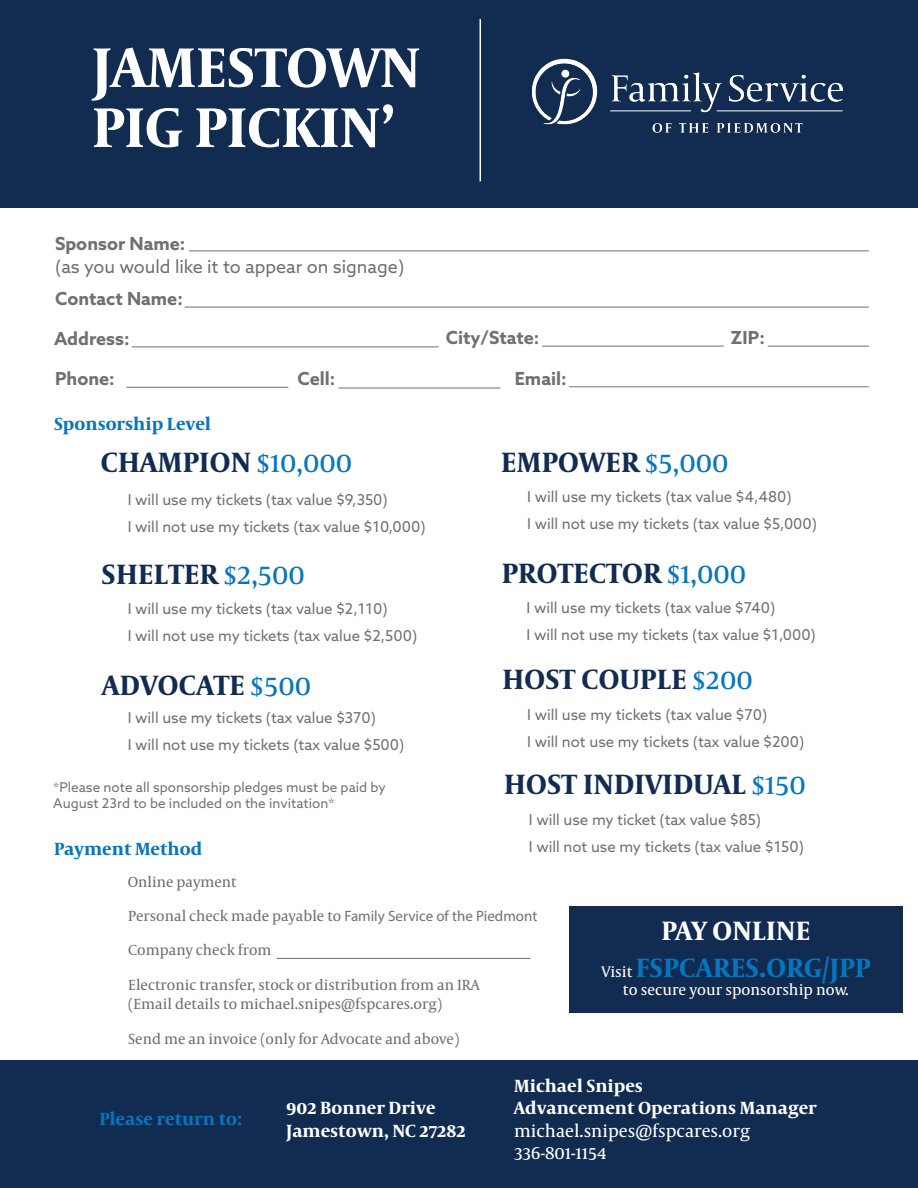
<style>
.page{position:relative;width:918px;height:1188px;background:#fff}
.page>*{position:absolute;margin:0;border:0;box-sizing:border-box;transform-origin:0 0}
.t1{font:700 57px/60px "Capitolium News 2";color:#fff}
.t2{font:700 28.5px "Capitolium News 2";letter-spacing:.01em;color:#122c51}
.t3{font:700 27px "Capitolium News 2";letter-spacing:.01em;color:#0575bd}
.t4{font:700 27px "Capitolium News 2";letter-spacing:.01em;color:#fff}
.t5{font:700 18px/22.5px "Capitolium News 2";color:#fff}
.t6{font:700 18px "Azo Sans";color:#707073}
.t7{font:700 18px "Capitolium News 2";color:#0575bd}
.t8{font:18px "Azo Sans";color:#707073}
.t9{font:18px "Capitolium News 2";color:#fff}
.t10{font:15.6px "Capitolium News 2";color:#fff}
.t11{font:15px "Azo Sans";color:#707073}
.t12{font:15px/19.5px "Capitolium News 2";color:#707073}
.t13{font:13.5px/16.2px "Azo Sans";color:#727174}
.s1{font-weight:400;color:#0575bd}
.s2{font-family:"Myriad Pro"}
.s3{font-weight:400;font-size:15.6px;color:#fff}
.s4{font-weight:400}
</style>
<div class="page">
<div style="left:0;top:0;width:918px;height:207px;background:#122c51"></div>
<hr style="left:189px;top:251px;width:680px;height:1px;background:#707073">
<hr style="left:185px;top:307px;width:684px;height:1px;background:#707073">
<hr style="left:132px;top:346px;width:306px;height:1px;background:#707073">
<hr style="left:542px;top:346px;width:182px;height:1px;background:#707073">
<hr style="left:768px;top:346px;width:101px;height:1px;background:#707073">
<hr style="left:126px;top:387px;width:162px;height:1px;background:#707073">
<hr style="left:339px;top:388px;width:162px;height:1px;background:#707073">
<hr style="left:569px;top:386px;width:300px;height:1px;background:#707073">
<div style="left:569px;top:906px;width:334px;height:106px;background:#122c51"></div>
<hr style="left:480px;top:19px;width:1px;height:162px;background:#fff">
<img style="left:531px;top:58px;width:312px;height:75px">
<div style="left:0;top:1060px;width:918px;height:128px;background:#122c51"></div>
<hr style="left:277px;top:958px;width:253px;height:1px;background:#707073">
<p class="t1" style="left:92px;top:35px;width:330px">JAMESTOWN<br>PIG PICKIN’</p>
<p class="t6" style="left:55px;top:232px;width:132px">Sponsor Name:</p>
<p class="t8" style="left:55px;top:254px;width:351px">(as you would like it to appear on signage)</p>
<p class="t6" style="left:55px;top:286px;width:129px">Contact Name:</p>
<p class="t6" style="left:54px;top:327px;width:77px">Address:</p>
<p class="t6" style="left:446px;top:326px;width:95px">City/State:</p>
<p class="t6" style="left:731px;top:326px;width:35px">ZIP:</p>
<p class="t6" style="left:55px;top:367px;width:61px">Phone:</p>
<p class="t6" style="left:298px;top:367px;width:39px">Cell:</p>
<p class="t6" style="left:515px;top:367px;width:53px">Email:</p>
<p class="t7" style="left:54px;top:411px;width:158px">Sponsorship Level</p>
<p class="t2" style="left:101px;top:442px;width:253px">CHAMPION <span class="s1">$10,000</span></p>
<p class="t11" style="left:128px;top:490px;width:261px">I will use my tickets (tax value $9,350)</p>
<p class="t11" style="left:128px;top:517px;width:299px">I will not use my tickets (tax value $10,000)</p>
<p class="t2" style="left:501px;top:441px;width:229px">EMPOWER <span class="s1">$5,000</span></p>
<p class="t11" style="left:527px;top:487px;width:266px">I will use my tickets (tax value $4,480)</p>
<p class="t11" style="left:527px;top:514px;width:291px">I will not use my tickets (tax value $5,000)</p>
<p class="t2" style="left:102px;top:553px;width:205px">SHELTER <span class="s1">$2,500</span></p>
<p class="t2" style="left:502px;top:553px;width:246px">PROTECTOR <span class="s1">$1,000</span></p>
<p class="t11" style="left:128px;top:599px;width:261px">I will use my tickets (tax value $2,110)</p>
<p class="t11" style="left:128px;top:626px;width:291px">I will not use my tickets (tax value $2,500)</p>
<p class="t2" style="left:102px;top:665px;width:210px">ADVOCATE <span class="s1">$500</span></p>
<p class="t11" style="left:128px;top:708px;width:250px">I will use my tickets (tax value $370)</p>
<p class="t11" style="left:128px;top:735px;width:278px">I will not use my tickets (tax value $500)</p>
<p class="t13" style="left:53px;top:779px;width:334px">*Please note all sponsorship pledges must be paid by<br>August 23rd to be included on the invitation*</p>
<p class="t7" style="left:54px;top:836px;width:150px">Payment Method</p>
<p class="t11" style="left:527px;top:598px;width:250px">I will use my tickets (tax value $740)</p>
<p class="t11" style="left:527px;top:625px;width:291px">I will not use my tickets (tax value $1,000)</p>
<p class="t2" style="left:502px;top:659px;width:252px">HOST COUPLE <span class="s1">$200</span></p>
<p class="t11" style="left:527px;top:705px;width:241px">I will use my tickets (tax value $70)</p>
<p class="t11" style="left:527px;top:732px;width:278px">I will not use my tickets (tax value $200)</p>
<p class="t2" style="left:504px;top:764px;width:303px">HOST INDIVIDUAL <span class="s1">$150</span></p>
<p class="t11" style="left:529px;top:810px;width:234px">I will use my ticket (tax value $85)</p>
<p class="t11" style="left:529px;top:837px;width:277px">I will not use my tickets (tax value $150)</p>
<p class="t12" style="left:128px;top:872px;width:110px">Online payment</p>
<p class="t12" style="left:128px;top:906px;width:411px">Personal check made payable to <span class="s2">Family Service of the Piedmont</span></p>
<p class="t12" style="left:128px;top:940px;width:145px">Company check from</p>
<p class="t12" style="left:128px;top:974px;width:353px">Electronic transfer, stock or distribution from an IRA (Email details to michael.snipes@fspcares.org)</p>
<p class="t12" style="left:128px;top:1029px;width:333px">Send me an invoice (only for Advocate and above)</p>
<p class="t4" style="left:662px;top:912px;width:150px">PAY ONLINE</p>
<p class="t3" style="left:601px;top:948px;width:270px"><span class="s3">Visit</span> FSPCARES.ORG/JPP</p>
<p class="t10" style="left:623px;top:979px;width:227px">to secure your sponsorship now.</p>
<p class="t7" style="left:99px;top:1106px;width:144px">Please return to:</p>
<p class="t5" style="left:286px;top:1096px;width:181px">902 Bonner Drive<br>Jamestown, NC 27282</p>
<p class="t5" style="left:514px;top:1073px;width:304px">Michael Snipes<br>Advancement Operations Manager <span class="s4">michael.snipes@fspcares.org</span></p>
<p class="t9" style="left:514px;top:1141px;width:94px">336-801-1154</p>
</div>
